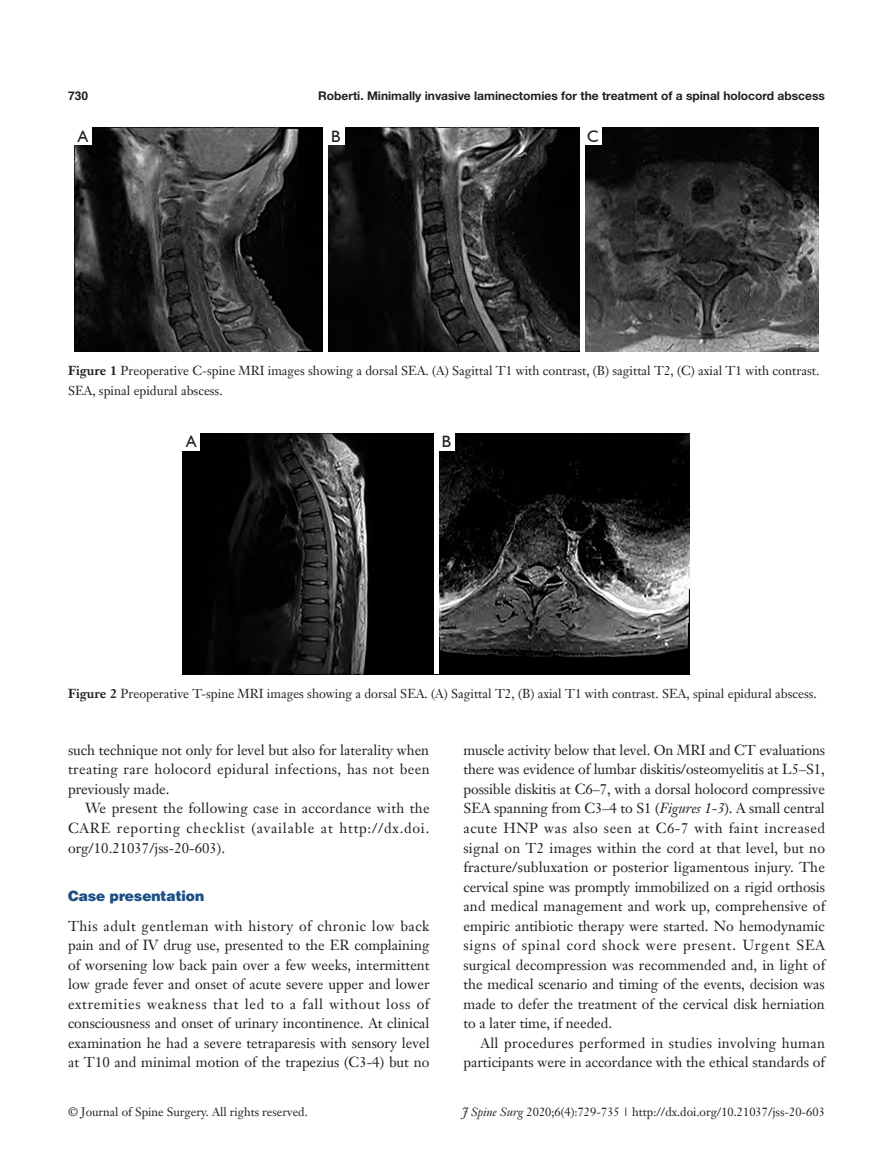
<style>
.page{position:relative;width:893px;height:1170px;background:#fff}
.page>*{position:absolute;margin:0;border:0;box-sizing:border-box;transform-origin:0 0}
.t1{font:16.5px "Humanist 521 BT";color:#231f20}
.t2{font:14.25px/19.5px "Janson Text LT";color:#231f20;text-align:justify}
.一级标题-6_5{font:900 14.25px "Helvetica";color:#1c5085}
.t3{font:12.75px "Janson Text LT";color:#231f20}
.t4{font:12px "Janson Text LT";color:#231f20}
.Running_title{font:700 12px "Helvetica Neue LT Pro";color:#231f20}
.t5{font:700 12px "Helvetica";color:#231f20}
.s1{font-weight:700}
.s2{font-style:italic}
</style>
<div class="page">
<img style="left:74px;top:128px;width:745px;height:223px">
<hr style="left:324px;top:128px;width:4px;height:223px;background:#fff">
<hr style="left:580px;top:128px;width:4px;height:223px;background:#fff">
<div style="left:74px;top:128px;width:17px;height:17px;background:#fff"></div>
<div style="left:327px;top:128px;width:17px;height:17px;background:#fff"></div>
<div style="left:584px;top:128px;width:17px;height:17px;background:#fff"></div>
<img style="left:183px;top:433px;width:507px;height:241px">
<hr style="left:434px;top:433px;width:4px;height:241px;background:#fff">
<div style="left:438px;top:433px;width:17px;height:17px;background:#fff"></div>
<div style="left:183px;top:433px;width:17px;height:17px;background:#fff"></div>
<p class="t5" style="left:68px;top:88px;width:22px">730</p>
<p class="Running_title" style="left:318px;top:88px;width:508px">Roberti. Minimally invasive laminectomies for the treatment of a spinal holocord abscess</p>
<p class="t1" style="left:78px;top:126px;width:12px">A</p>
<p class="t1" style="left:331px;top:126px;width:11px">B</p>
<p class="t1" style="left:587px;top:126px;width:13px">C</p>
<p class="t3" style="left:68px;top:363px;width:753px"><span class="s1">Figure 1</span> Preoperative C-spine MRI images showing a dorsal SEA. (A) Sagittal T1 with contrast, (B) sagittal T2, (C) axial T1 with contrast.</p>
<p class="t3" style="left:68px;top:382px;width:156px">SEA, spinal epidural abscess.</p>
<p class="t1" style="left:186px;top:431px;width:12px">A</p>
<p class="t1" style="left:442px;top:431px;width:11px">B</p>
<p class="t3" style="left:68px;top:685px;width:750px"><span class="s1">Figure 2</span> Preoperative T-spine MRI images showing a dorsal SEA. (A) Sagittal T2, (B) axial T1 with contrast. SEA, spinal epidural abscess.</p>
<p class="t2" style="left:68px;top:740px;width:363px">such technique not only for level but also for laterality when treating rare holocord epidural infections, has not been previously made.</p>
<p class="t2" style="left:68px;top:798px;width:363px;text-indent:17px">We present the following case in accordance with the CARE reporting checklist (available at http://dx.doi. org/10.21037/jss-20-603).</p>
<p class="一级标题-6_5" style="left:68px;top:887px;width:138px">Case presentation</p>
<p class="t2" style="left:68px;top:915px;width:363px">This adult gentleman with history of chronic low back pain and of IV drug use, presented to the ER complaining of worsening low back pain over a few weeks, intermittent low grade fever and onset of acute severe upper and lower extremities weakness that led to a fall without loss of consciousness and onset of urinary incontinence. At clinical examination he had a severe tetraparesis with sensory level at T10 and minimal motion of the trapezius (C3-4) but no</p>
<p class="t2" style="left:463px;top:740px;width:363px">muscle activity below that level. On MRI and CT evaluations there was evidence of lumbar diskitis/osteomyelitis at L5–S1, possible diskitis at C6–7, with a dorsal holocord compressive SEA spanning from C3–4 to S1 (<span class="s2">Figures 1-3</span>). A small central acute HNP was also seen at C6-7 with faint increased signal on T2 images within the cord at that level, but no fracture/subluxation or posterior ligamentous injury. The cervical spine was promptly immobilized on a rigid orthosis and medical management and work up, comprehensive of empiric antibiotic therapy were started. No hemodynamic signs of spinal cord shock were present. Urgent SEA surgical decompression was recommended and, in light of the medical scenario and timing of the events, decision was made to defer the treatment of the cervical disk herniation to a later time, if needed.</p>
<p class="t2" style="left:463px;top:1032px;width:363px;text-align:right">All procedures performed in studies involving human participants were in accordance with the ethical standards of</p>
<p class="t4" style="left:68px;top:1104px;width:241px">© Journal of Spine Surgery. All rights reserved.</p>
<p class="t4" style="left:462px;top:1104px;width:364px"><span class="s2">J Spine Surg</span> 2020;6(4):729-735 | http://dx.doi.org/10.21037/jss-20-603</p>
</div>
